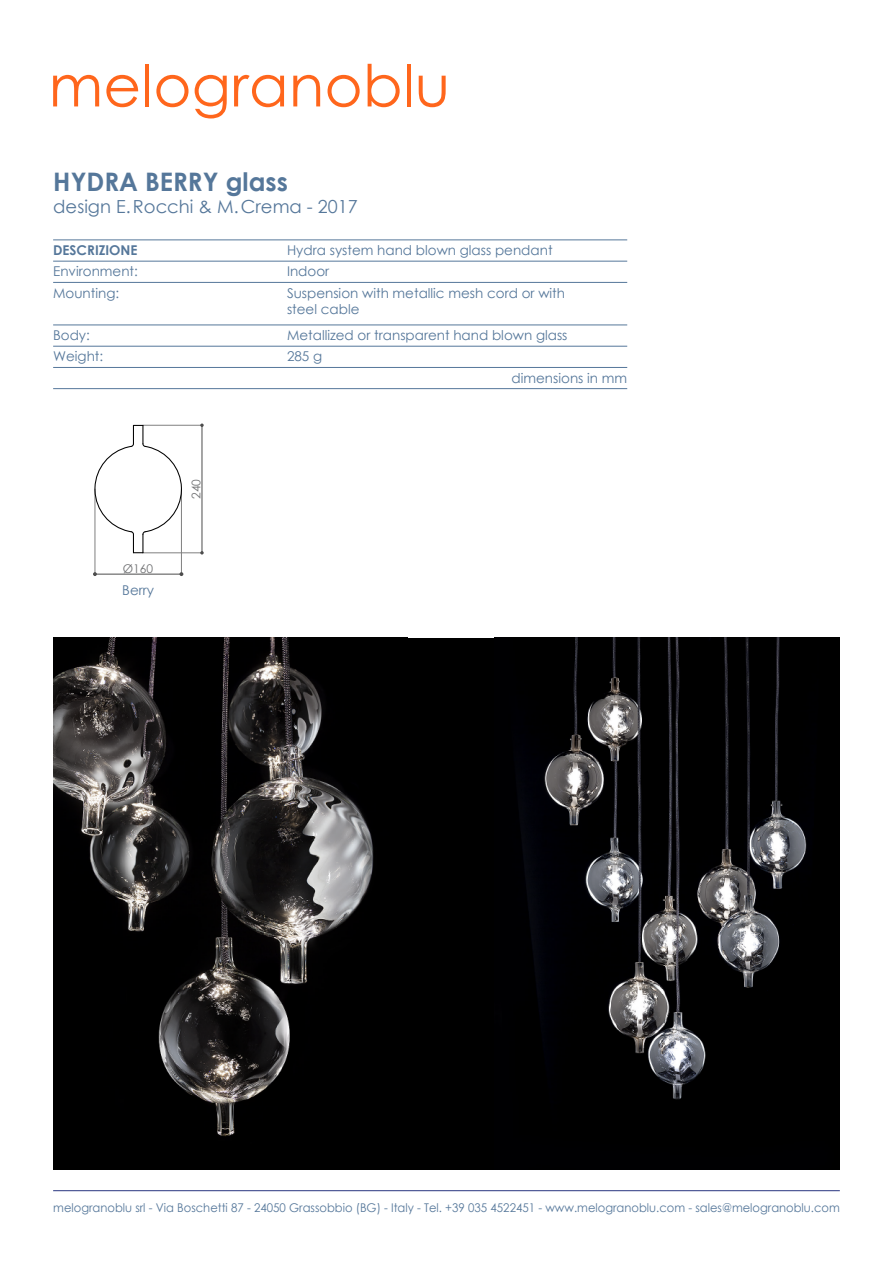
<style>
.page{position:relative;width:893px;height:1263px;background:#fff}
.page>*{position:absolute;margin:0;border:0;box-sizing:border-box;transform-origin:0 0}
.t1{font:700 25.5px "Century Gothic";color:#55779a}
.t2{font:18px "Century Gothic";color:#55779a}
.t3{font:13.5px/16.2px "Century Gothic";color:#55779a}
.t4{font:700 13.5px "Century Gothic";color:#55779a}
.t5{font:12px "Century Gothic";color:#55779a;scale:.96 1}
.t6{font:12px "Century Gothic";color:#707173}
</style>
<div class="page">
<div style="left:53px;top:638px;width:787px;height:531px;background:#000"></div>
<hr style="left:53px;top:1190px;width:787px;height:1px;background:#283580">
<hr style="left:53px;top:240px;width:574px;height:1px;background:#55779a">
<hr style="left:53px;top:261px;width:574px;height:1px;background:#55779a">
<hr style="left:53px;top:282px;width:574px;height:1px;background:#55779a">
<hr style="left:53px;top:325px;width:574px;height:1px;background:#55779a">
<hr style="left:53px;top:346px;width:574px;height:1px;background:#55779a">
<hr style="left:53px;top:367px;width:574px;height:1px;background:#55779a">
<hr style="left:53px;top:388px;width:574px;height:1px;background:#55779a">
<svg style="left:53px;top:75px;width:46px;height:31px"></svg>
<svg style="left:106px;top:75px;width:32px;height:32px"></svg>
<hr style="left:145px;top:64px;width:4px;height:42px;background:#ff661c">
<svg style="left:156px;top:75px;width:33px;height:32px"></svg>
<svg style="left:195px;top:75px;width:32px;height:43px"></svg>
<svg style="left:234px;top:75px;width:50px;height:32px"></svg>
<svg style="left:293px;top:75px;width:27px;height:31px"></svg>
<svg style="left:328px;top:75px;width:32px;height:32px"></svg>
<svg style="left:368px;top:64px;width:32px;height:43px"></svg>
<hr style="left:407px;top:64px;width:4px;height:42px;background:#ff661c">
<svg style="left:419px;top:76px;width:27px;height:31px"></svg>
<hr style="left:181px;top:489px;width:1px;height:85px;background:#808080">
<hr style="left:95px;top:489px;width:1px;height:85px;background:#808080">
<svg style="left:93px;top:572px;width:4px;height:4px"></svg>
<hr style="left:95px;top:574px;width:87px;height:1px;background:#4d4d4d">
<hr style="left:143px;top:425px;width:59px;height:1px;background:#808080">
<hr style="left:143px;top:553px;width:59px;height:1px;background:#808080">
<svg style="left:200px;top:423px;width:4px;height:4px"></svg>
<hr style="left:202px;top:425px;width:1px;height:128px;background:#4d4d4d">
<img style="left:53px;top:638px;width:321px;height:498px">
<img style="left:517px;top:638px;width:290px;height:462px">
<svg style="left:94px;top:425px;width:88px;height:128px"></svg>
<h1 class="t1" style="left:53px;top:163px;width:236px">HYDRA BERRY glass</h1>
<h2 class="t2" style="left:53px;top:194px;width:306px">design E. Rocchi &amp; M. Crema - 2017</h2>
<p class="t4" style="left:53px;top:240px;width:86px">DESCRIZIONE</p>
<p class="t3" style="left:53px;top:263px;width:86px">Environment:</p>
<p class="t3" style="left:287px;top:263px;width:44px">Indoor</p>
<p class="t3" style="left:287px;top:242px;width:267px">Hydra system hand blown glass pendant</p>
<p class="t3" style="left:53px;top:284px;width:68px">Mounting:</p>
<p class="t3" style="left:287px;top:284px;width:280px">Suspension with metallic mesh cord or with steel cable</p>
<p class="t3" style="left:53px;top:327px;width:38px">Body:</p>
<p class="t3" style="left:287px;top:327px;width:282px">Metallized or transparent hand blown glass</p>
<p class="t3" style="left:53px;top:348px;width:52px">Weight:</p>
<p class="t3" style="left:287px;top:348px;width:37px">285 g</p>
<p class="t6" style="left:123px;top:560px;width:32px">Ø160</p>
<p class="t3" style="left:122px;top:582px;width:33px">Berry</p>
<p class="t6" style="left:188px;top:499px;width:21px;rotate:-90deg">240</p>
<p class="t3" style="left:512px;top:369px;width:117px">dimensions in mm</p>
<p class="t5" style="left:53px;top:1199px;width:821px">melogranoblu srl - Via Boschetti 87 - 24050 Grassobbio (BG) - Italy - Tel. +39 035 4522451 - www.melogranoblu.com - sales@melogranoblu.com</p>
</div>
